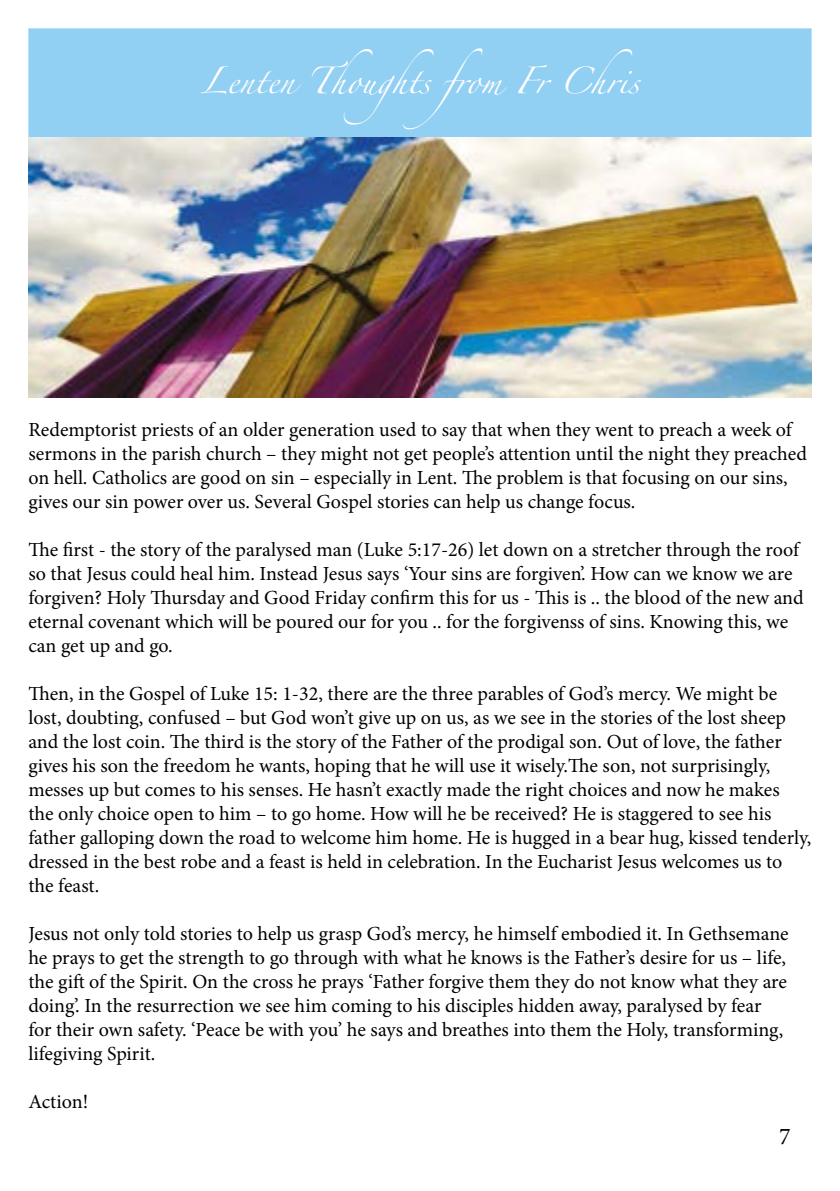
<style>
.page{position:relative;width:840px;height:1191px;background:#fff}
.page>*{position:absolute;margin:0;border:0;box-sizing:border-box;transform-origin:0 0}
.t1{font:24px "Zapfino";color:#fff}
.t2{font:24px "Minion Pro";color:#000}
.t3{font:20px/24px "Minion Pro";letter-spacing:-.005em;color:#000}
</style>
<div class="page">
<div style="left:28px;top:28px;width:783px;height:109px;background:#91cff3;border:2px solid #91cff3"></div>
<img style="left:28px;top:137px;width:783px;height:260px">
<p class="t1" style="left:200px;top:71px;width:440px">Lenten Thoughts from Fr Chris</p>
<p class="t3" style="left:28px;top:417px;width:779px">Redemptorist priests of an older generation used to say that when they went to preach a week of sermons in the parish church – they might not get people’s attention until the night they preached on hell. Catholics are good on sin – especially in Lent. The problem is that focusing on our sins, gives our sin power over us. Several Gospel stories can help us change focus.</p>
<p class="t3" style="left:28px;top:537px;width:776px">The first - the story of the paralysed man (Luke 5:17-26) let down on a stretcher through the roof so that Jesus could heal him. Instead Jesus says ‘Your sins are forgiven’. How can we know we are forgiven? Holy Thursday and Good Friday confirm this for us - This is .. the blood of the new and eternal covenant which will be poured our for you .. for the forgivenss of sins. Knowing this, we can get up and go.</p>
<p class="t3" style="left:28px;top:681px;width:784px">Then, in the Gospel of Luke 15: 1-32, there are the three parables of God’s mercy. We might be lost, doubting, confused – but God won’t give up on us, as we see in the stories of the lost sheep and the lost coin. The third is the story of the Father of the prodigal son. Out of love, the father gives his son the freedom he wants, hoping that he will use it wisely.The son, not surprisingly, messes up but comes to his senses. He hasn’t exactly made the right choices and now he makes<br>the only choice open to him – to go home. How will he be received? He is staggered to see his father galloping down the road to welcome him home. He is hugged in a bear hug, kissed tenderly, dressed in the best robe and a feast is held in celebration. In the Eucharist Jesus welcomes us to the feast.</p>
<p class="t3" style="left:28px;top:921px;width:761px">Jesus not only told stories to help us grasp God’s mercy, he himself embodied it. In Gethsemane he prays to get the strength to go through with what he knows is the Father’s desire for us – life, the gift of the Spirit. On the cross he prays ‘Father forgive them they do not know what they are doing’. In the resurrection we see him coming to his disciples hidden away, paralysed by fear for their own safety. ‘Peace be with you’ he says and breathes into them the Holy, transforming, lifegiving Spirit.</p>
<p class="t3" style="left:28px;top:1089px;width:61px">Action!</p>
<p class="t2" style="left:778px;top:1120px;width:13px">7</p>
</div>
